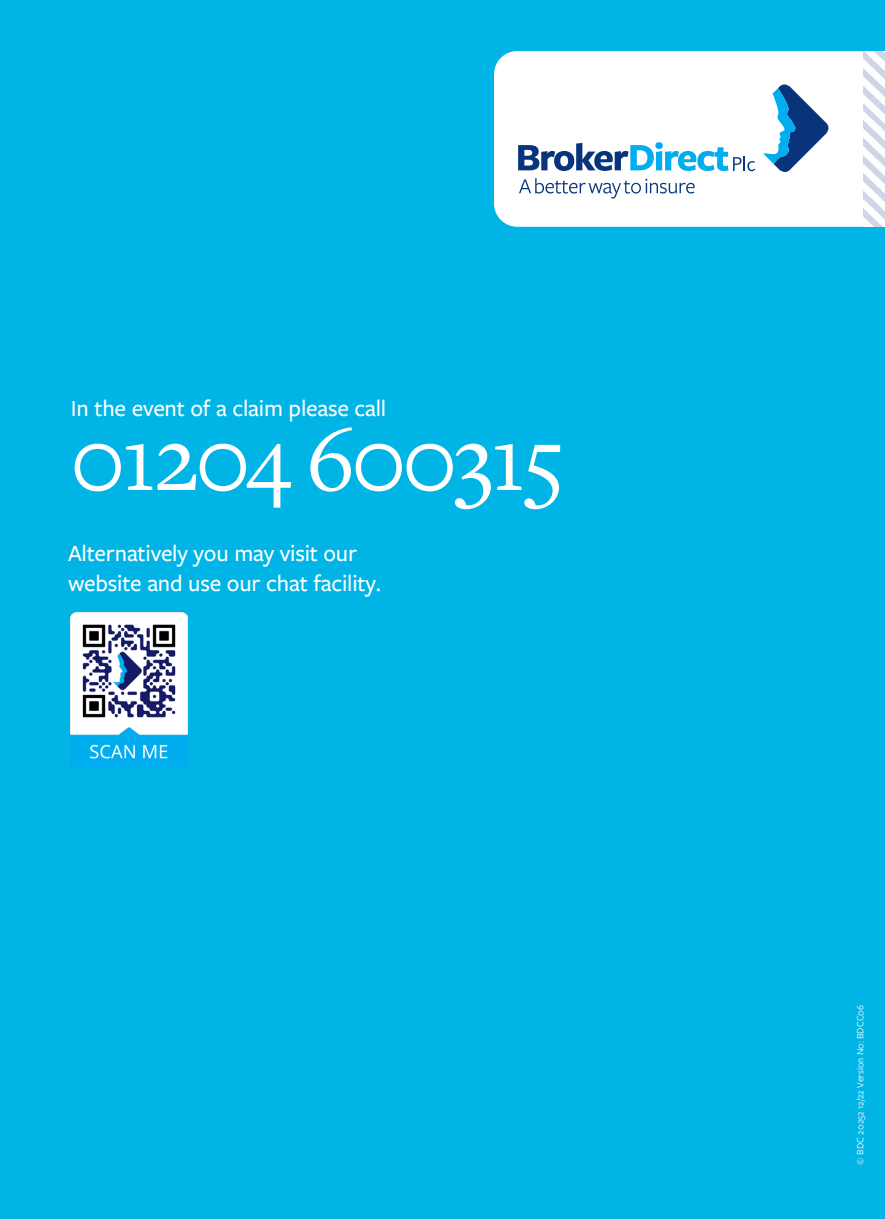
<style>
.page{position:relative;width:885px;height:1219px;background:#fff}
.page>*{position:absolute;margin:0;border:0;box-sizing:border-box;transform-origin:0 0}
.t1{font:96px "Freight Text Pro";letter-spacing:-.03em;color:#fff}
.normal_text{font:500 24px/30px "Freight Sans Pro";letter-spacing:-.01em;color:#fff}
.t2{font:10px "Freight Sans Pro";color:#fff}
</style>
<div class="page">
<div style="left:0;top:0;width:884px;height:1219px;background:#00b5e6"></div>
<div style="left:494px;top:51px;width:369px;height:176px;background:#fff"></div>
<img style="left:863px;top:51px;width:21px;height:176px">
<svg style="left:519px;top:178px;width:175px;height:20px;background:#d4dce8"></svg>
<svg style="left:763px;top:81px;width:68px;height:94px;background:#91b4d2"></svg>
<svg style="left:518px;top:142px;width:237px;height:29px"></svg>
<img style="left:70px;top:612px;width:117px;height:154px">
<p class="normal_text" style="left:71px;top:392px;width:317px">In the event of a claim please call</p>
<p class="t1" style="left:71px;top:396px;width:494px">01204 600315</p>
<p class="normal_text" style="left:68px;top:537px;width:314px">Alternatively you may visit our website and use our chat facility.</p>
<p class="t2" style="left:853px;top:1164px;width:161px;rotate:-90deg">© BDC 20252 12/22 Version No: BDCC06</p>
</div>
